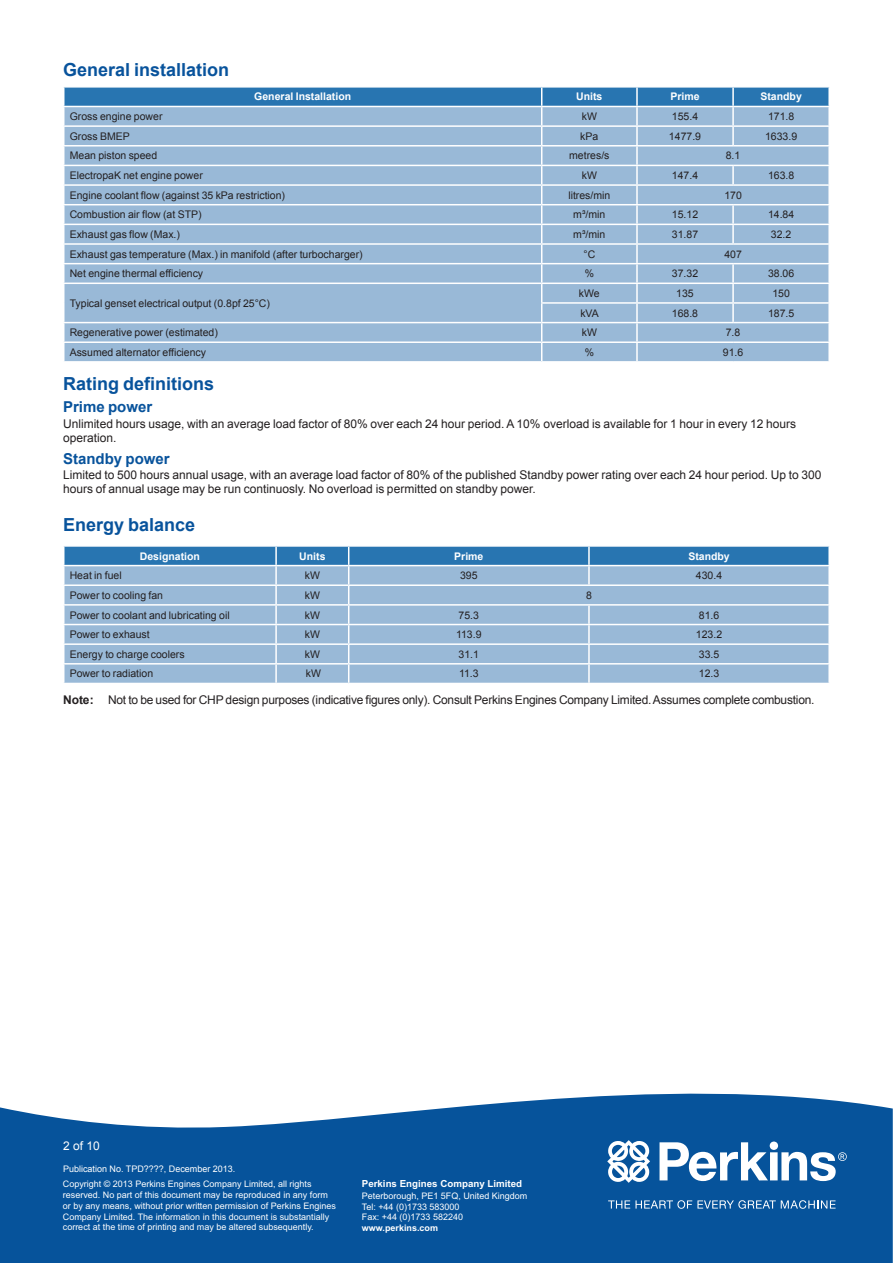
<style>
.page{position:relative;width:893px;height:1263px;background:#fff}
.page>*{position:absolute;margin:0;border:0;box-sizing:border-box;transform-origin:0 0}
.t1{font:700 18px "Arial";color:#08539c}
.t2{font:700 15px "Arial";color:#08539c}
.t3{font:12px/13.5px "Arial";color:#231f20}
.t4{font:12px "Arial";letter-spacing:-.02em;color:#231f20}
.t5{font:12px "Arial";color:#fff}
.t6{font:10.5px "Arial";color:#231f20}
.t7{font:700 10.5px "Arial";color:#fff}
.t8{font:700 9.75px "Arial";color:#fff}
.t9{font:9px/10.8px "Arial";color:#fff}
.t10{font:700 9px "Arial";color:#fff}
.s1{font-weight:700}
</style>
<div class="page">
<svg style="left:0;top:1093px;width:893px;height:170px;background:#1f64a5"></svg>
<svg style="left:608px;top:1200px;width:227px;height:9px;background:#4981b5"></svg>
<svg style="left:607px;top:1140px;width:43px;height:43px"></svg>
<svg style="left:659px;top:1141px;width:188px;height:40px"></svg>
<svg style="left:63px;top:87px;width:767px;height:274px;background:#9abad7"></svg>
<svg style="left:63px;top:546px;width:767px;height:137px;background:#94b6d5"></svg>
<h1 class="t1" style="left:63px;top:59px;width:168px">General installation</h1>
<p class="t7" style="left:254px;top:91px;width:98px">General Installation</p>
<p class="t7" style="left:576px;top:91px;width:28px">Units</p>
<p class="t7" style="left:670px;top:91px;width:31px">Prime</p>
<p class="t7" style="left:760px;top:91px;width:43px">Standby</p>
<p class="t6" style="left:70px;top:111px;width:94px">Gross engine power</p>
<p class="t6" style="left:582px;top:111px;width:17px">kW</p>
<p class="t6" style="left:672px;top:111px;width:28px">155.4</p>
<p class="t6" style="left:768px;top:111px;width:28px">171.8</p>
<p class="t6" style="left:70px;top:130px;width:62px">Gross BMEP</p>
<p class="t6" style="left:580px;top:130px;width:20px">kPa</p>
<p class="t6" style="left:669px;top:130px;width:34px">1477.9</p>
<p class="t6" style="left:765px;top:130px;width:34px">1633.9</p>
<p class="t6" style="left:70px;top:150px;width:89px">Mean piston speed</p>
<p class="t6" style="left:569px;top:150px;width:42px">metres/s</p>
<p class="t6" style="left:726px;top:150px;width:16px">8.1</p>
<p class="t6" style="left:70px;top:169px;width:135px">ElectropaK net engine power</p>
<p class="t6" style="left:582px;top:169px;width:17px">kW</p>
<p class="t6" style="left:672px;top:169px;width:28px">147.4</p>
<p class="t6" style="left:768px;top:169px;width:28px">163.8</p>
<p class="t6" style="left:70px;top:189px;width:217px">Engine coolant flow (against 35 kPa restriction)</p>
<p class="t6" style="left:568px;top:189px;width:43px">litres/min</p>
<p class="t6" style="left:724px;top:189px;width:19px">170</p>
<p class="t6" style="left:70px;top:209px;width:133px">Combustion air flow (at STP)</p>
<p class="t6" style="left:573px;top:209px;width:34px">m³/min</p>
<p class="t6" style="left:672px;top:209px;width:28px">15.12</p>
<p class="t6" style="left:768px;top:209px;width:28px">14.84</p>
<p class="t6" style="left:70px;top:228px;width:112px">Exhaust gas flow (Max. )</p>
<p class="t6" style="left:573px;top:228px;width:34px">m³/min</p>
<p class="t6" style="left:672px;top:228px;width:28px">31.87</p>
<p class="t6" style="left:771px;top:228px;width:22px">32.2</p>
<p class="t6" style="left:70px;top:248px;width:294px">Exhaust gas temperature (Max. ) in manifold (after turbocharger)</p>
<p class="t6" style="left:583px;top:248px;width:13px">°C</p>
<p class="t6" style="left:724px;top:248px;width:19px">407</p>
<p class="t6" style="left:70px;top:268px;width:135px">Net engine thermal efficiency</p>
<p class="t6" style="left:585px;top:268px;width:11px">%</p>
<p class="t6" style="left:672px;top:268px;width:28px">37.32</p>
<p class="t6" style="left:768px;top:268px;width:28px">38.06</p>
<p class="t6" style="left:70px;top:297px;width:202px">Typical genset electrical output (0.8pf 25°C)</p>
<p class="t6" style="left:579px;top:287px;width:22px">kWe</p>
<p class="t6" style="left:676px;top:287px;width:19px">135</p>
<p class="t6" style="left:772px;top:287px;width:19px">150</p>
<p class="t6" style="left:580px;top:307px;width:20px">kVA</p>
<p class="t6" style="left:672px;top:307px;width:28px">168.8</p>
<p class="t6" style="left:768px;top:307px;width:28px">187.5</p>
<p class="t6" style="left:70px;top:327px;width:150px">Regenerative power (estimated)</p>
<p class="t6" style="left:582px;top:327px;width:17px">kW</p>
<p class="t6" style="left:726px;top:327px;width:16px">7.8</p>
<p class="t6" style="left:70px;top:346px;width:138px">Assumed alternator efficiency</p>
<p class="t6" style="left:585px;top:346px;width:11px">%</p>
<p class="t6" style="left:723px;top:346px;width:22px">91.6</p>
<h1 class="t1" style="left:63px;top:374px;width:153px">Rating definitions</h1>
<h2 class="t2" style="left:63px;top:399px;width:91px">Prime power</h2>
<p class="t3" style="left:63px;top:417px;width:735px">Unlimited hours usage, with an average load factor of 80% over each 24 hour period. A 10% overload is available for 1 hour in every 12 hours operation.</p>
<h2 class="t2" style="left:63px;top:450px;width:108px">Standby power</h2>
<p class="t3" style="left:63px;top:468px;width:760px">Limited to 500 hours annual usage, with an average load factor of 80% of the published Standby power rating over each 24 hour period. Up to 300 hours of annual usage may be run continuosly. No overload is permitted on standby power.</p>
<h1 class="t1" style="left:63px;top:514px;width:134px">Energy balance</h1>
<p class="t7" style="left:140px;top:550px;width:62px">Designation</p>
<p class="t7" style="left:299px;top:550px;width:28px">Units</p>
<p class="t7" style="left:454px;top:550px;width:31px">Prime</p>
<p class="t7" style="left:688px;top:550px;width:43px">Standby</p>
<p class="t6" style="left:70px;top:570px;width:53px">Heat in fuel</p>
<p class="t6" style="left:305px;top:570px;width:17px">kW</p>
<p class="t6" style="left:460px;top:570px;width:19px">395</p>
<p class="t6" style="left:696px;top:570px;width:28px">430.4</p>
<p class="t6" style="left:70px;top:589px;width:95px">Power to cooling fan</p>
<p class="t6" style="left:305px;top:589px;width:17px">kW</p>
<p class="t6" style="left:586px;top:589px;width:7px">8</p>
<p class="t6" style="left:70px;top:609px;width:161px">Power to coolant and lubricating oil</p>
<p class="t6" style="left:305px;top:609px;width:17px">kW</p>
<p class="t6" style="left:459px;top:609px;width:22px">75.3</p>
<p class="t6" style="left:699px;top:609px;width:22px">81.6</p>
<p class="t6" style="left:70px;top:629px;width:81px">Power to exhaust</p>
<p class="t6" style="left:305px;top:629px;width:17px">kW</p>
<p class="t6" style="left:456px;top:629px;width:27px">113.9</p>
<p class="t6" style="left:696px;top:629px;width:28px">123.2</p>
<p class="t6" style="left:70px;top:648px;width:116px">Energy to charge coolers</p>
<p class="t6" style="left:305px;top:648px;width:17px">kW</p>
<p class="t6" style="left:459px;top:648px;width:22px">31.1</p>
<p class="t6" style="left:699px;top:648px;width:22px">33.5</p>
<p class="t6" style="left:70px;top:668px;width:85px">Power to radiation</p>
<p class="t6" style="left:306px;top:668px;width:17px">kW</p>
<p class="t6" style="left:459px;top:668px;width:21px">11.3</p>
<p class="t6" style="left:699px;top:668px;width:22px">12.3</p>
<p class="t4" style="left:63px;top:693px;width:751px"><span class="s1">Note:</span> Not to be used for CHP design purposes (indicative figures only). Consult Perkins Engines Company Limited. Assumes complete combustion.</p>
<p class="t5" style="left:63px;top:1139px;width:38px">2 of 10</p>
<p class="t9" style="left:63px;top:1163px;width:174px">Publication No. TPD????, December 2013.</p>
<p class="t9" style="left:63px;top:1178px;width:275px">Copyright © 2013 Perkins Engines Company Limited, all rights reserved. No part of this document may be reproduced in any form or by any means, without prior written permission of Perkins Engines Company Limited. The information in this document is substantially correct at the time of printing and may be altered subsequently.</p>
<p class="t8" style="left:362px;top:1178px;width:162px">Perkins Engines Company Limited</p>
<p class="t9" style="left:362px;top:1190px;width:167px">Peterborough, PE1 5FQ, United Kingdom<br>Tel: +44 (0)1733 583000<br>Fax: +44 (0)1733 582240</p>
<p class="t10" style="left:362px;top:1222px;width:78px">www.perkins.com</p>
</div>
